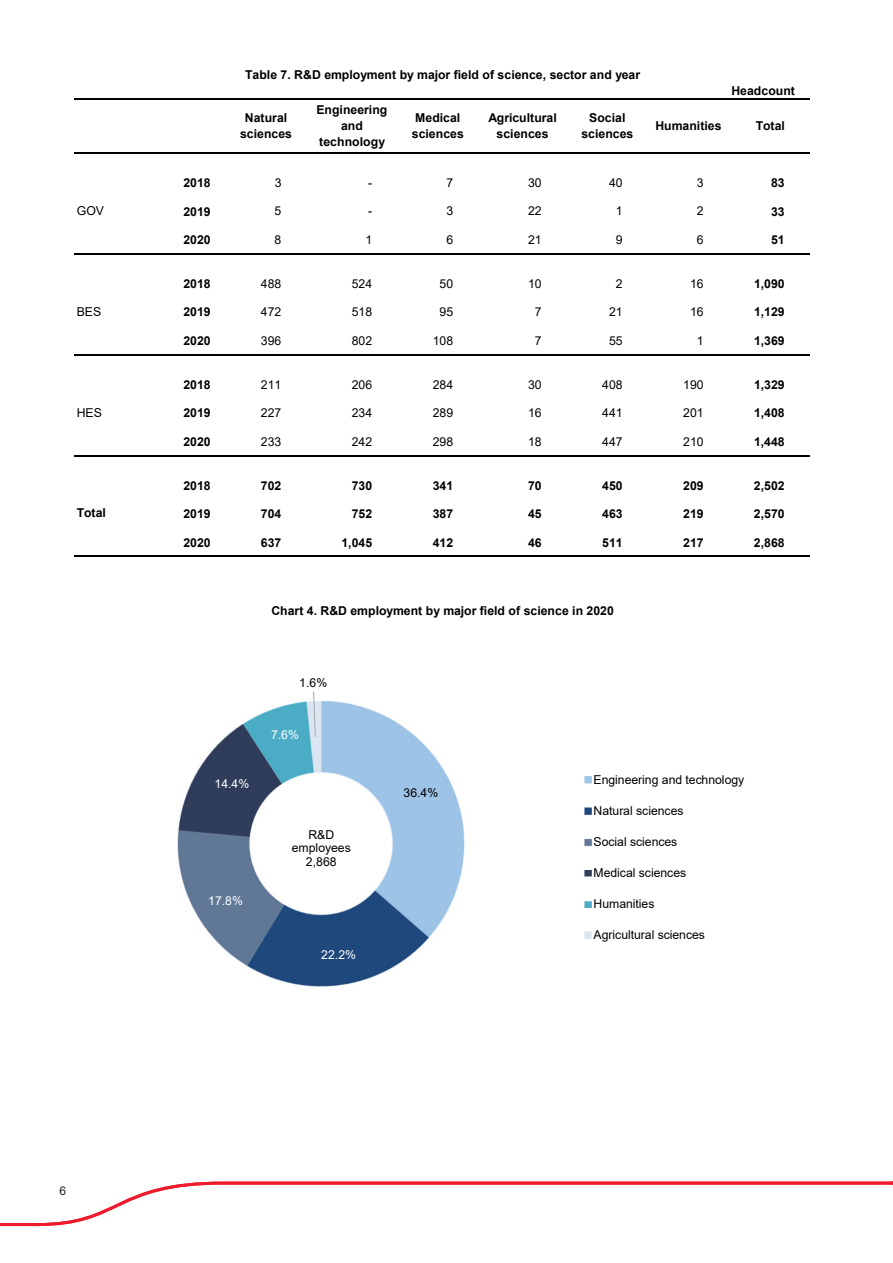
<style>
.page{position:relative;width:893px;height:1263px;background:#fff}
.page>*{position:absolute;margin:0;border:0;box-sizing:border-box;transform-origin:0 0}
.t1{font:700 12.3px/15.9px "Arial";color:#000;text-align:center}
.t2{font:12.3px/14px "Arial";color:#000;text-align:center}
.t3{font:12.3px "Arial";color:#fff}
.t4{font:12px "Arial";color:#231f20}
</style>
<div class="page">
<svg style="left:0;top:1181px;width:893px;height:46px"></svg>
<hr style="left:74px;top:98px;width:736px;height:1px;background:#000">
<hr style="left:74px;top:152px;width:736px;height:2px;background:#000">
<hr style="left:74px;top:253px;width:736px;height:1px;background:#000">
<hr style="left:74px;top:354px;width:736px;height:1px;background:#000">
<hr style="left:74px;top:455px;width:736px;height:1px;background:#000">
<hr style="left:74px;top:556px;width:736px;height:1px;background:#000">
<img style="left:177px;top:701px;width:287px;height:286px">
<svg style="left:312px;top:691px;width:4px;height:47px"></svg>
<svg style="left:584px;top:776px;width:8px;height:7px"></svg>
<svg style="left:584px;top:807px;width:8px;height:8px"></svg>
<svg style="left:584px;top:838px;width:8px;height:8px"></svg>
<svg style="left:584px;top:870px;width:8px;height:7px"></svg>
<svg style="left:584px;top:901px;width:8px;height:7px"></svg>
<svg style="left:584px;top:931px;width:8px;height:8px"></svg>
<p class="t2" style="left:77px;top:204px;width:29px">GOV</p>
<p class="t2" style="left:77px;top:304px;width:26px">BES</p>
<p class="t2" style="left:77px;top:405px;width:27px">HES</p>
<p class="t1" style="left:77px;top:505px;width:31px">Total</p>
<p class="t1" style="left:245px;top:67px;width:396px">Table 7. R&amp;D employment by major field of science, sector and year</p>
<p class="t1" style="left:731px;top:83px;width:65px">Headcount</p>
<p class="t1" style="left:240px;top:110px;width:54px">Natural sciences</p>
<p class="t1" style="left:316px;top:102px;width:73px">Engineering and technology</p>
<p class="t1" style="left:412px;top:110px;width:54px;text-align:left">Medical sciences</p>
<p class="t1" style="left:488px;top:110px;width:70px">Agricultural sciences</p>
<p class="t1" style="left:581px;top:110px;width:54px">Social sciences</p>
<p class="t1" style="left:655px;top:118px;width:68px">Humanities</p>
<p class="t1" style="left:756px;top:118px;width:31px">Total</p>
<p class="t1" style="left:183px;top:175px;width:29px">2018</p>
<p class="t2" style="left:275px;top:176px;width:8px">3</p>
<p class="t2" style="left:368px;top:176px;width:6px">-</p>
<p class="t2" style="left:446px;top:176px;width:8px">7</p>
<p class="t2" style="left:528px;top:176px;width:15px">30</p>
<p class="t2" style="left:609px;top:176px;width:15px">40</p>
<p class="t2" style="left:697px;top:176px;width:8px">3</p>
<p class="t1" style="left:771px;top:175px;width:15px">83</p>
<p class="t1" style="left:183px;top:203px;width:29px">2019</p>
<p class="t2" style="left:275px;top:204px;width:8px">5</p>
<p class="t2" style="left:368px;top:204px;width:6px">-</p>
<p class="t2" style="left:446px;top:204px;width:8px">3</p>
<p class="t2" style="left:528px;top:204px;width:15px">22</p>
<p class="t2" style="left:616px;top:204px;width:8px">1</p>
<p class="t2" style="left:697px;top:204px;width:8px">2</p>
<p class="t1" style="left:771px;top:203px;width:15px">33</p>
<p class="t1" style="left:183px;top:232px;width:29px">2020</p>
<p class="t2" style="left:275px;top:232px;width:8px">8</p>
<p class="t2" style="left:365px;top:232px;width:8px">1</p>
<p class="t2" style="left:446px;top:232px;width:8px">6</p>
<p class="t2" style="left:528px;top:232px;width:15px">21</p>
<p class="t2" style="left:616px;top:232px;width:8px">9</p>
<p class="t2" style="left:697px;top:232px;width:8px">6</p>
<p class="t1" style="left:771px;top:232px;width:15px">51</p>
<p class="t1" style="left:183px;top:276px;width:29px">2018</p>
<p class="t2" style="left:261px;top:276px;width:22px">488</p>
<p class="t2" style="left:352px;top:276px;width:22px">524</p>
<p class="t2" style="left:439px;top:276px;width:15px">50</p>
<p class="t2" style="left:528px;top:276px;width:15px">10</p>
<p class="t2" style="left:616px;top:276px;width:8px">2</p>
<p class="t2" style="left:690px;top:276px;width:15px">16</p>
<p class="t1" style="left:754px;top:276px;width:32px">1,090</p>
<p class="t1" style="left:183px;top:304px;width:29px">2019</p>
<p class="t2" style="left:261px;top:305px;width:22px">472</p>
<p class="t2" style="left:352px;top:305px;width:22px">518</p>
<p class="t2" style="left:439px;top:305px;width:15px">95</p>
<p class="t2" style="left:535px;top:305px;width:8px">7</p>
<p class="t2" style="left:609px;top:305px;width:15px">21</p>
<p class="t2" style="left:690px;top:305px;width:15px">16</p>
<p class="t1" style="left:754px;top:304px;width:32px">1,129</p>
<p class="t1" style="left:183px;top:333px;width:29px">2020</p>
<p class="t2" style="left:261px;top:333px;width:22px">396</p>
<p class="t2" style="left:352px;top:333px;width:22px">802</p>
<p class="t2" style="left:433px;top:333px;width:22px">108</p>
<p class="t2" style="left:535px;top:333px;width:8px">7</p>
<p class="t2" style="left:609px;top:333px;width:15px">55</p>
<p class="t2" style="left:697px;top:333px;width:8px">1</p>
<p class="t1" style="left:754px;top:333px;width:32px">1,369</p>
<p class="t1" style="left:183px;top:377px;width:29px">2018</p>
<p class="t2" style="left:261px;top:377px;width:22px">211</p>
<p class="t2" style="left:352px;top:377px;width:22px">206</p>
<p class="t2" style="left:433px;top:377px;width:22px">284</p>
<p class="t2" style="left:528px;top:377px;width:15px">30</p>
<p class="t2" style="left:602px;top:377px;width:22px">408</p>
<p class="t2" style="left:683px;top:377px;width:22px">190</p>
<p class="t1" style="left:754px;top:377px;width:32px">1,329</p>
<p class="t1" style="left:183px;top:405px;width:29px">2019</p>
<p class="t2" style="left:261px;top:406px;width:22px">227</p>
<p class="t2" style="left:352px;top:406px;width:22px">234</p>
<p class="t2" style="left:433px;top:406px;width:22px">289</p>
<p class="t2" style="left:528px;top:406px;width:15px">16</p>
<p class="t2" style="left:602px;top:406px;width:22px">441</p>
<p class="t2" style="left:683px;top:406px;width:22px">201</p>
<p class="t1" style="left:754px;top:405px;width:32px">1,408</p>
<p class="t1" style="left:183px;top:434px;width:29px">2020</p>
<p class="t2" style="left:261px;top:434px;width:22px">233</p>
<p class="t2" style="left:352px;top:434px;width:22px">242</p>
<p class="t2" style="left:433px;top:434px;width:22px">298</p>
<p class="t2" style="left:528px;top:434px;width:15px">18</p>
<p class="t2" style="left:602px;top:434px;width:22px">447</p>
<p class="t2" style="left:683px;top:434px;width:22px">210</p>
<p class="t1" style="left:754px;top:434px;width:32px">1,448</p>
<p class="t1" style="left:183px;top:477px;width:29px">2018</p>
<p class="t1" style="left:261px;top:477px;width:22px">702</p>
<p class="t1" style="left:352px;top:477px;width:22px">730</p>
<p class="t1" style="left:433px;top:477px;width:22px">341</p>
<p class="t1" style="left:528px;top:477px;width:15px">70</p>
<p class="t1" style="left:602px;top:477px;width:22px">450</p>
<p class="t1" style="left:683px;top:477px;width:22px">209</p>
<p class="t1" style="left:754px;top:477px;width:32px">2,502</p>
<p class="t1" style="left:183px;top:506px;width:29px">2019</p>
<p class="t1" style="left:261px;top:506px;width:22px">704</p>
<p class="t1" style="left:352px;top:506px;width:22px">752</p>
<p class="t1" style="left:433px;top:506px;width:22px">387</p>
<p class="t1" style="left:528px;top:506px;width:15px">45</p>
<p class="t1" style="left:602px;top:506px;width:22px">463</p>
<p class="t1" style="left:683px;top:506px;width:22px">219</p>
<p class="t1" style="left:754px;top:506px;width:32px">2,570</p>
<p class="t1" style="left:183px;top:534px;width:29px">2020</p>
<p class="t1" style="left:261px;top:534px;width:22px">637</p>
<p class="t1" style="left:341px;top:534px;width:32px">1,045</p>
<p class="t1" style="left:433px;top:534px;width:22px">412</p>
<p class="t1" style="left:528px;top:534px;width:15px">46</p>
<p class="t1" style="left:602px;top:534px;width:22px">511</p>
<p class="t1" style="left:683px;top:534px;width:22px">217</p>
<p class="t1" style="left:754px;top:534px;width:32px">2,868</p>
<p class="t1" style="left:271px;top:602px;width:344px">Chart 4. R&amp;D employment by major field of science in 2020</p>
<p class="t2" style="left:299px;top:675px;width:29px">1.6%</p>
<p class="t3" style="left:215px;top:775px;width:36px">14.4%</p>
<p class="t3" style="left:208px;top:892px;width:36px">17.8%</p>
<p class="t3" style="left:271px;top:726px;width:29px">7.6%</p>
<p class="t2" style="left:292px;top:827px;width:61px">R&amp;D employees<br>2,868</p>
<p class="t3" style="left:321px;top:946px;width:36px">22.2%</p>
<p class="t2" style="left:404px;top:785px;width:36px">36.4%</p>
<p class="t2" style="left:594px;top:772px;width:152px">Engineering and technology</p>
<p class="t2" style="left:594px;top:803px;width:91px">Natural sciences</p>
<p class="t2" style="left:594px;top:834px;width:85px">Social sciences</p>
<p class="t2" style="left:594px;top:866px;width:94px">Medical sciences</p>
<p class="t2" style="left:594px;top:897px;width:62px">Humanities</p>
<p class="t2" style="left:594px;top:928px;width:113px">Agricultural sciences</p>
<p class="t4" style="left:60px;top:1182px;width:8px">6</p>
</div>
